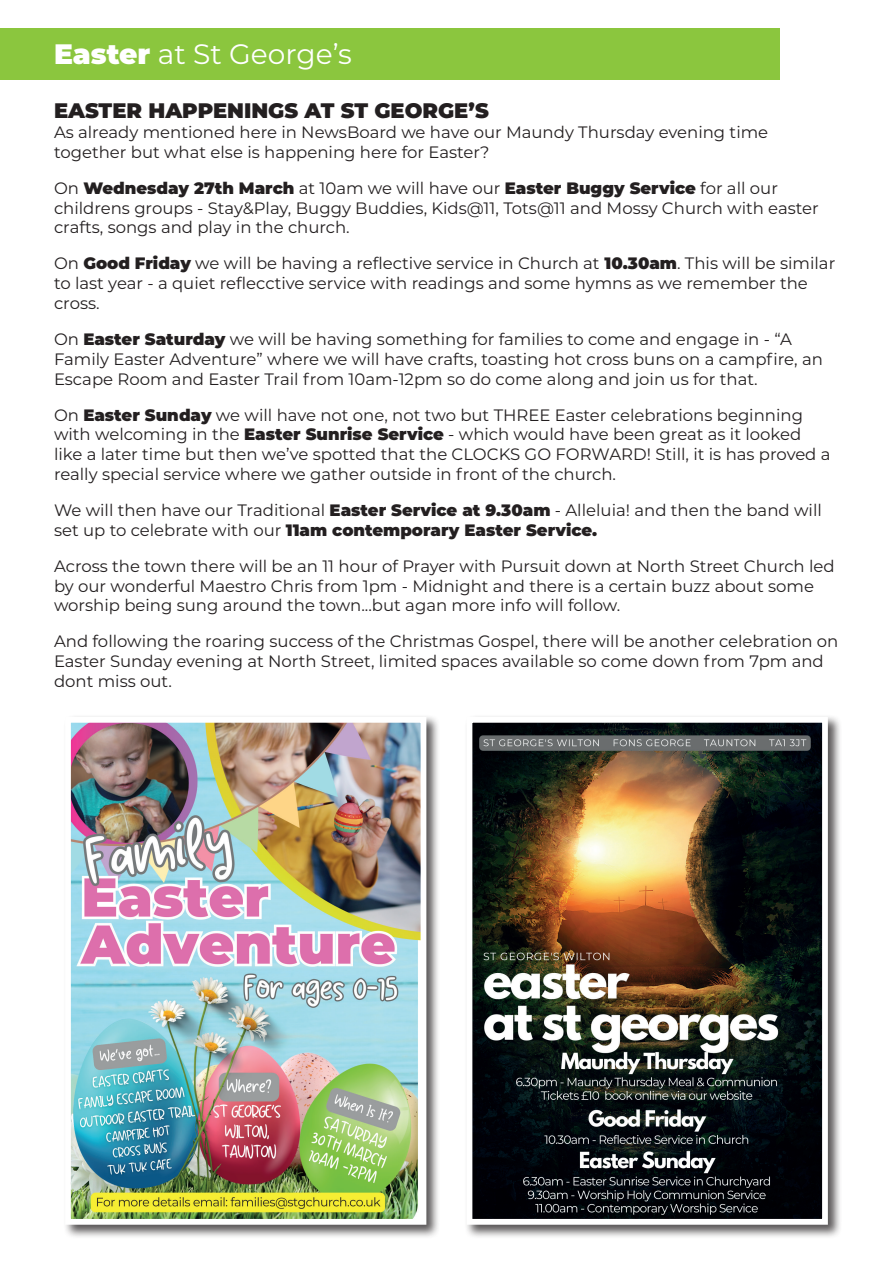
<style>
.page{position:relative;width:893px;height:1263px;background:#fff}
.page>*{position:absolute;margin:0;border:0;box-sizing:border-box;transform-origin:0 0}
.t1{font:28.05px "Montserrat";color:#fff}
.t2{font:900 21px "Montserrat";color:#231f20}
.t3{font:16.5px/19.8px "Montserrat";color:#231f20}
.s1{font-weight:900}
</style>
<div class="page">
<div style="left:0;top:28px;width:780px;height:52px;background:#8bc63e"></div>
<div style="left:63px;top:715px;width:377px;height:524px;background:#231f20;opacity:.75"></div>
<img style="left:72px;top:724px;width:347px;height:494px">
<div style="left:65px;top:717px;width:361px;height:508px;border:6px solid #fff"></div>
<div style="left:464px;top:715px;width:378px;height:524px;background:#231f20;opacity:.75"></div>
<img style="left:474px;top:724px;width:347px;height:494px">
<div style="left:467px;top:717px;width:361px;height:508px;border:6px solid #fff"></div>
<h1 class="t1" style="left:54px;top:35px;width:299px"><span class="s1">Easter</span> at St George’s</h1>
<p class="t2" style="left:54px;top:95px;width:436px">EASTER HAPPENINGS AT ST GEORGE’S</p>
<p class="t3" style="left:54px;top:122px;width:716px">As already mentioned here in NewsBoard we have our Maundy Thursday evening time together but what else is happening here for Easter?</p>
<p class="t3" style="left:54px;top:177px;width:766px">On <span class="s1">Wednesday 27th March</span> at 10am we will have our <span class="s1">Easter Buggy Service</span> for all our childrens groups - Stay&amp;Play, Buggy Buddies, Kids@11, Tots@11 and Mossy Church with easter crafts, songs and play in the church.</p>
<p class="t3" style="left:54px;top:253px;width:783px">On <span class="s1">Good Friday</span> we will be having a reflective service in Church at <span class="s1">10.30am</span>. This will be similar to last year - a quiet reflecctive service with readings and some hymns as we remember the cross.</p>
<p class="t3" style="left:54px;top:329px;width:770px">On <span class="s1">Easter Saturday</span> we will be having something for families to come and engage in - “A<br>Family Easter Adventure” where we will have crafts, toasting hot cross buns on a campfire, an<br>Escape Room and Easter Trail from 10am-12pm so do come along and join us for that.</p>
<p class="t3" style="left:54px;top:404px;width:778px">On <span class="s1">Easter Sunday</span> we will have not one, not two but THREE Easter celebrations beginning with welcoming in the <span class="s1">Easter Sunrise Service</span> - which would have been great as it looked like a later time but then we’ve spotted that the CLOCKS GO FORWARD! Still, it is has proved a really special service where we gather outside in front of the church.</p>
<p class="t3" style="left:54px;top:500px;width:769px">We will then have our Traditional <span class="s1">Easter Service at 9.30am</span> - Alleluia! and then the band will set up to celebrate with our <span class="s1">11am contemporary Easter Service.</span></p>
<p class="t3" style="left:54px;top:555px;width:782px">Across the town there will be an 11 hour of Prayer with Pursuit down at North Street Church led by our wonderful Maestro Chris from 1pm - Midnight and there is a certain buzz about some worship being sung around the town...but agan more info will follow.</p>
<p class="t3" style="left:54px;top:631px;width:786px">And following the roaring success of the Christmas Gospel, there will be another celebration on<br>Easter Sunday evening at North Street, limited spaces available so come down from 7pm and dont miss out.</p>
</div>
